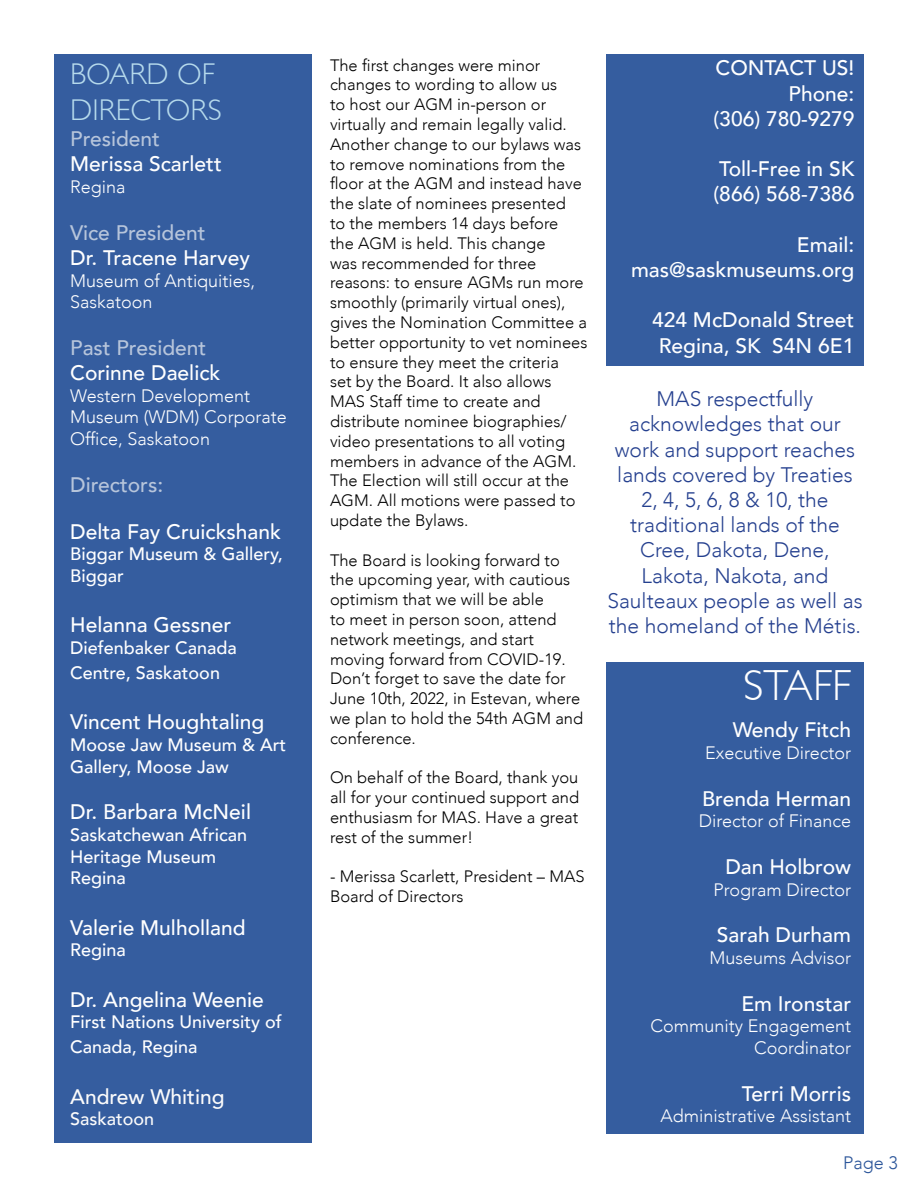
<style>
.page{position:relative;width:918px;height:1188px;background:#fff}
.page>*{position:absolute;margin:0;border:0;box-sizing:border-box;transform-origin:0 0}
.t1{font:300 43.5px "Gill Sans";color:#fff}
.t2{font:300 30px/36px "Gill Sans";color:#b6daec}
.t3{font:500 21px/25.2px "Avenir";color:#fff;text-align:right}
.t4{font:300 21px/25.2px "Avenir";color:#25408f;text-align:center}
.t5{font:500 21px "Avenir";color:#b7c5db}
.t6{font:500 21px "Avenir";color:#fbfbfb}
.t7{font:300 18px/21.6px "Avenir";color:#fff}
.t8{font:500 18px/21.6px "Avenir";color:#fff}
.t9{font:500 18px "Avenir";color:#fbfbfb}
.t10{font:300 18px "Avenir";color:#2b559a}
.t11{font:300 16.5px/19.8px "Avenir";color:#000}
</style>
<div class="page">
<div style="left:54px;top:54px;width:258px;height:1089px;background:#355d9f"></div>
<div style="left:606px;top:662px;width:258px;height:472px;background:#355d9f"></div>
<div style="left:606px;top:54px;width:258px;height:312px;background:#355d9f"></div>
<h2 class="t2" style="left:70px;top:55px;width:153px">BOARD OF<br>DIRECTORS</h2>
<p class="t11" style="left:330px;top:55px;width:259px">The first changes were minor changes to wording to allow us<br>to host our AGM in-person or virtually and remain legally valid.<br>Another change to our bylaws was to remove nominations from the floor at the AGM and instead have the slate of nominees presented<br>to the members 14 days before<br>the AGM is held. This change<br>was recommended for three reasons: to ensure AGMs run more smoothly (primarily virtual ones), gives the Nomination Committee a better opportunity to vet nominees to ensure they meet the criteria<br>set by the Board. It also allows<br>MAS Staff time to create and distribute nominee biographies/ video presentations to all voting members in advance of the AGM.<br>The Election will still occur at the<br>AGM. All motions were passed to update the Bylaws.</p>
<p class="t11" style="left:330px;top:550px;width:255px">The Board is looking forward to the upcoming year, with cautious optimism that we will be able<br>to meet in person soon, attend network meetings, and start moving forward from COVID-19.<br>Don’t forget to save the date for<br>June 10th, 2022, in Estevan, where we plan to hold the 54th AGM and conference.</p>
<p class="t11" style="left:330px;top:768px;width:251px;text-align:justify">On behalf of the Board, thank you all for your continued support and enthusiasm for MAS. Have a great rest of the summer!</p>
<p class="t11" style="left:330px;top:867px;width:256px">- Merissa Scarlett, President – MAS<br>Board of Directors</p>
<p class="t5" style="left:70px;top:121px;width:91px">President</p>
<p class="t3" style="left:70px;top:150px;width:153px">Merissa Scarlett</p>
<p class="t7" style="left:70px;top:176px;width:57px">Regina</p>
<p class="t5" style="left:70px;top:214px;width:137px">Vice President</p>
<p class="t3" style="left:70px;top:244px;width:181px">Dr. Tracene Harvey</p>
<p class="t7" style="left:70px;top:270px;width:187px">Museum of Antiquities,<br>Saskatoon</p>
<p class="t5" style="left:70px;top:330px;width:138px">Past President</p>
<p class="t3" style="left:70px;top:359px;width:152px">Corinne Daelick</p>
<p class="t7" style="left:70px;top:385px;width:218px">Western Development<br>Museum (WDM) Corporate<br>Office, Saskatoon</p>
<p class="t5" style="left:70px;top:466px;width:94px">Directors:</p>
<p class="t3" style="left:70px;top:518px;width:212px">Delta Fay Cruickshank</p>
<p class="t8" style="left:70px;top:542px;width:214px">Biggar Museum &amp; Gallery,<br>Biggar</p>
<p class="t3" style="left:70px;top:611px;width:163px">Helanna Gessner</p>
<p class="t8" style="left:70px;top:634px;width:168px;line-height:25.2px">Diefenbaker Canada<br>Centre, Saskatoon</p>
<p class="t3" style="left:70px;top:708px;width:196px">Vincent Houghtaling</p>
<p class="t8" style="left:70px;top:733px;width:218px">Moose Jaw Museum &amp; Art<br>Gallery, Moose Jaw</p>
<p class="t3" style="left:70px;top:798px;width:182px">Dr. Barbara McNeil</p>
<p class="t8" style="left:70px;top:823px;width:179px">Saskatchewan African<br>Heritage Museum<br>Regina</p>
<p class="t3" style="left:70px;top:914px;width:177px">Valerie Mulholland</p>
<p class="t8" style="left:70px;top:938px;width:57px">Regina</p>
<p class="t3" style="left:70px;top:986px;width:195px">Dr. Angelina Weenie</p>
<p class="t8" style="left:70px;top:1008px;width:213px;line-height:25.2px">First Nations University of<br>Canada, Regina</p>
<p class="t6" style="left:70px;top:1078px;width:156px">Andrew Whiting</p>
<p class="t9" style="left:70px;top:1104px;width:86px">Saskatoon</p>
<p class="t3" style="left:713px;top:54px;width:142px">CONTACT US!<br>Phone:<br>(306) 780-9279</p>
<p class="t3" style="left:713px;top:155px;width:142px;text-align:left">Toll-Free in SK (866) 568-7386</p>
<p class="t3" style="left:631px;top:231px;width:225px">Email: mas@saskmuseums.org</p>
<p class="t3" style="left:652px;top:306px;width:204px;text-align:center">424 McDonald Street<br>Regina, SK S4N 6E1</p>
<p class="t4" style="left:607px;top:386px;width:257px">MAS respectfully acknowledges that our work and support reaches lands covered by Treaties<br>2, 4, 5, 6, 8 &amp; 10, the traditional lands of the<br>Cree, Dakota, Dene,<br>Lakota, Nakota, and<br>Saulteaux people as well as the homeland of the Métis.</p>
<h1 class="t1" style="left:743px;top:652px;width:110px">STAFF</h1>
<p class="t3" style="left:733px;top:716px;width:120px">Wendy Fitch</p>
<p class="t7" style="left:705px;top:742px;width:148px">Executive Director</p>
<p class="t3" style="left:702px;top:784px;width:151px">Brenda Herman</p>
<p class="t7" style="left:699px;top:810px;width:154px">Director of Finance</p>
<p class="t3" style="left:725px;top:853px;width:127px">Dan Holbrow</p>
<p class="t7" style="left:713px;top:879px;width:139px">Program Director</p>
<p class="t3" style="left:717px;top:921px;width:136px">Sarah Durham</p>
<p class="t7" style="left:709px;top:947px;width:143px">Museums Advisor</p>
<p class="t3" style="left:741px;top:990px;width:111px">Em Ironstar</p>
<p class="t7" style="left:650px;top:1015px;width:202px;text-align:right">Community Engagement<br>Coordinator</p>
<p class="t3" style="left:742px;top:1080px;width:111px">Terri Morris</p>
<p class="t7" style="left:660px;top:1105px;width:192px">Administrative Assistant</p>
<p class="t10" style="left:843px;top:1152px;width:56px">Page 3</p>
</div>
